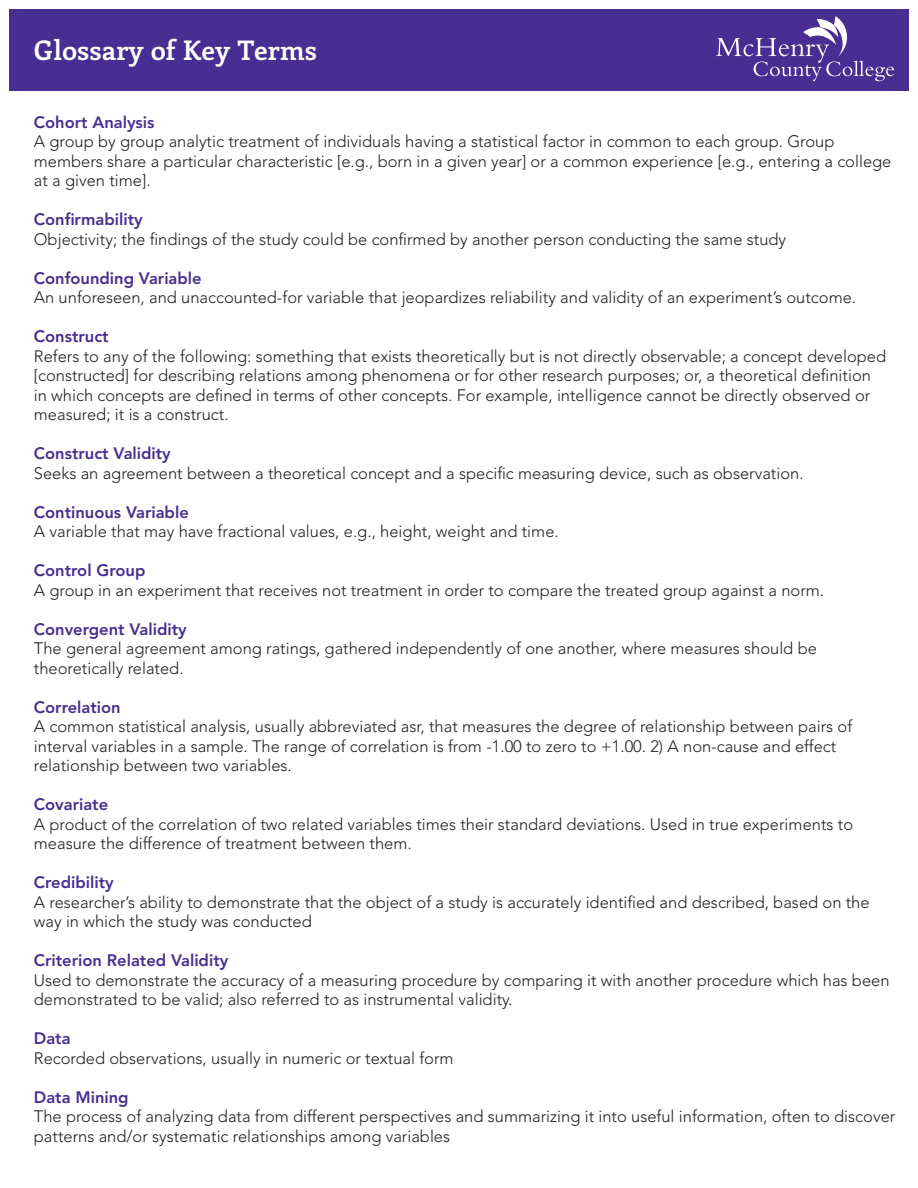
<style>
.page{position:relative;width:918px;height:1188px;background:#fff}
.page>*{position:absolute;margin:0;border:0;box-sizing:border-box;transform-origin:0 0}
.t1{font:700 27px "Enriqueta";color:#fff}
.t2{font:300 16.5px/19.5px "Avenir LT Std";color:#231f20}
.t3{font:800 16.5px "Avenir LT Std";color:#482e92}
</style>
<div class="page">
<div style="left:9px;top:9px;width:900px;height:82px;background:#482e92"></div>
<svg style="left:716px;top:16px;width:178px;height:65px"></svg>
<p class="t1" style="left:34px;top:31px;width:285px">Glossary of Key Terms</p>
<p class="t3" style="left:34px;top:112px;width:122px">Cohort Analysis</p>
<p class="t2" style="left:34px;top:132px;width:859px">A group by group analytic treatment of individuals having a statistical factor in common to each group. Group members share a particular characteristic [e.g., born in a given year] or a common experience [e.g., entering a college at a given time].</p>
<p class="t3" style="left:34px;top:210px;width:110px">Confirmability</p>
<p class="t2" style="left:34px;top:230px;width:754px">Objectivity; the findings of the study could be confirmed by another person conducting the same study</p>
<p class="t3" style="left:34px;top:268px;width:169px">Confounding Variable</p>
<p class="t2" style="left:34px;top:288px;width:824px">An unforeseen, and unaccounted-for variable that jeopardizes reliability and validity of an experiment’s outcome.</p>
<p class="t3" style="left:34px;top:327px;width:76px">Construct</p>
<p class="t2" style="left:34px;top:347px;width:854px">Refers to any of the following: something that exists theoretically but is not directly observable; a concept developed [constructed] for describing relations among phenomena or for other research purposes; or, a theoretical definition in which concepts are defined in terms of other concepts. For example, intelligence cannot be directly observed or measured; it is a construct.</p>
<p class="t3" style="left:34px;top:444px;width:138px">Construct Validity</p>
<p class="t2" style="left:34px;top:464px;width:771px">Seeks an agreement between a theoretical concept and a specific measuring device, such as observation.</p>
<p class="t3" style="left:34px;top:502px;width:156px">Continuous Variable</p>
<p class="t2" style="left:34px;top:522px;width:526px">A variable that may have fractional values, e.g., height, weight and time.</p>
<p class="t3" style="left:34px;top:561px;width:113px">Control Group</p>
<p class="t2" style="left:34px;top:581px;width:792px">A group in an experiment that receives not treatment in order to compare the treated group against a norm.</p>
<p class="t3" style="left:34px;top:619px;width:154px">Convergent Validity</p>
<p class="t2" style="left:34px;top:639px;width:785px">The general agreement among ratings, gathered independently of one another, where measures should be theoretically related.</p>
<p class="t3" style="left:34px;top:697px;width:88px">Correlation</p>
<p class="t2" style="left:34px;top:717px;width:820px">A common statistical analysis, usually abbreviated asr, that measures the degree of relationship between pairs of interval variables in a sample. The range of correlation is from -1.00 to zero to +1.00. 2) A non-cause and effect relationship between two variables.</p>
<p class="t3" style="left:34px;top:795px;width:76px">Covariate</p>
<p class="t2" style="left:34px;top:815px;width:821px">A product of the correlation of two related variables times their standard deviations. Used in true experiments to measure the difference of treatment between them.</p>
<p class="t3" style="left:34px;top:873px;width:81px">Credibility</p>
<p class="t2" style="left:34px;top:893px;width:837px">A researcher’s ability to demonstrate that the object of a study is accurately identified and described, based on the way in which the study was conducted</p>
<p class="t3" style="left:34px;top:951px;width:196px">Criterion Related Validity</p>
<p class="t2" style="left:34px;top:971px;width:857px">Used to demonstrate the accuracy of a measuring procedure by comparing it with another procedure which has been demonstrated to be valid; also referred to as instrumental validity.</p>
<p class="t3" style="left:34px;top:1029px;width:38px">Data</p>
<p class="t2" style="left:34px;top:1049px;width:421px">Recorded observations, usually in numeric or textual form</p>
<p class="t3" style="left:34px;top:1087px;width:96px">Data Mining</p>
<p class="t2" style="left:34px;top:1107px;width:863px">The process of analyzing data from different perspectives and summarizing it into useful information, often to discover patterns and/or systematic relationships among variables</p>
</div>
